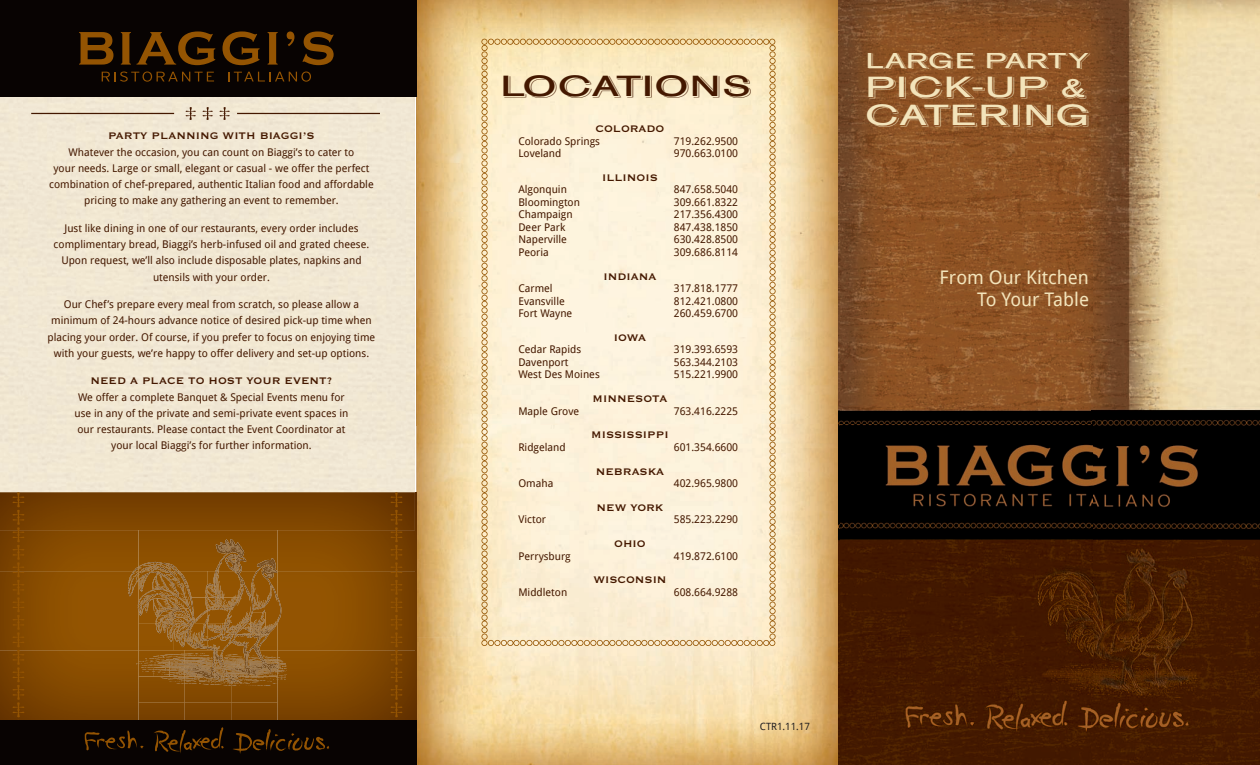
<style>
.page{position:relative;width:1260px;height:765px;background:#fff}
.page>*{position:absolute;margin:0;border:0;box-sizing:border-box;transform-origin:0 0}
.t1{font:28.75px/28.8px "AG Old Face Shaded";letter-spacing:.02em;color:#f3e4bb;scale:1.5 1}
.t2{font:28.75px "AG Old Face Shaded";letter-spacing:.01em;color:#441800;scale:1.5 1}
.t3{font:21.25px "AG Old Face Shaded";letter-spacing:.015em;color:#f3e4bb;scale:1.5 1}
.t4{font:18.75px/21.2px "Droid Sans";color:#f3e4bb;text-align:right}
.t5{font:700 12.5px "Copperplate Gothic BT";color:#441800}
.t6{font:10.62px/16.2px "Droid Sans";color:#441800;text-align:center}
.t7{font:10px "Droid Sans";color:#231f20}
</style>
<div class="page">
<div style="left:0;top:96px;width:416px;height:394px;background:#f1e7d3"></div>
<img style="left:416px;top:0;width:423px;height:765px">
<div style="left:0;top:0;width:416px;height:96px;background:#080302"></div>
<img style="left:0;top:490px;width:417px;height:240px">
<img style="left:138px;top:530px;width:87px;height:29px">
<img style="left:0;top:563px;width:128px;height:87px">
<img style="left:0;top:492px;width:415px;height:38px">
<img style="left:416px;top:492px;width:1px;height:237px">
<svg style="left:221px;top:541px;width:4px;height:10px"></svg>
<svg style="left:13px;top:492px;width:11px;height:228px;background:#7e4500"></svg>
<svg style="left:391px;top:492px;width:11px;height:228px;background:#7b4300"></svg>
<div style="left:0;top:720px;width:416px;height:45px;background:#080302"></div>
<hr style="left:31px;top:113px;width:143px;height:1px;background:#441800">
<hr style="left:237px;top:113px;width:143px;height:1px;background:#441800">
<svg style="left:186px;top:107px;width:44px;height:13px"></svg>
<svg style="left:79px;top:32px;width:34px;height:33px"></svg>
<svg style="left:121px;top:31px;width:94px;height:34px"></svg>
<svg style="left:222px;top:31px;width:38px;height:34px"></svg>
<svg style="left:268px;top:32px;width:10px;height:33px"></svg>
<svg style="left:287px;top:31px;width:7px;height:15px"></svg>
<svg style="left:302px;top:31px;width:32px;height:34px"></svg>
<svg style="left:102px;top:72px;width:112px;height:10px"></svg>
<svg style="left:228px;top:72px;width:83px;height:10px"></svg>
<svg style="left:233px;top:729px;width:96px;height:25px"></svg>
<svg style="left:154px;top:727px;width:70px;height:26px"></svg>
<svg style="left:85px;top:730px;width:59px;height:21px"></svg>
<svg style="left:481px;top:39px;width:295px;height:607px;background:#faedd1"></svg>
<img style="left:840px;top:0;width:420px;height:765px">
<img style="left:839px;top:0;width:1px;height:765px">
<img style="left:251px;top:558px;width:21px;height:1px">
<img style="left:225px;top:539px;width:19px;height:16px">
<img style="left:236px;top:555px;width:6px;height:4px">
<svg style="left:128px;top:559px;width:159px;height:127px;background:#96611e"></svg>
<p class="t5" style="left:108px;top:129px;width:208px">PARTY PLANNING WITH BIAGGI’S</p>
<p class="t6" style="left:49px;top:143px;width:326px">Whatever the occasion, you can count on Biaggi’s to cater to<br>your needs. Large or small, elegant or casual - we offer the perfect combination of chef-prepared, authentic Italian food and affordable pricing to make any gathering an event to remember.</p>
<p class="t6" style="left:54px;top:220px;width:317px">Just like dining in one of our restaurants, every order includes complimentary bread, Biaggi’s herb-infused oil and grated cheese.<br>Upon request, we’ll also include disposable plates, napkins and utensils with your order.</p>
<p class="t6" style="left:48px;top:296px;width:329px">Our Chef’s prepare every meal from scratch, so please allow a minimum of 24-hours advance notice of desired pick-up time when placing your order. Of course, if you prefer to focus on enjoying time with your guests, we’re happy to offer delivery and set-up options.</p>
<p class="t5" style="left:90px;top:374px;width:244px">NEED A PLACE TO HOST YOUR EVENT?</p>
<p class="t6" style="left:75px;top:388px;width:275px">We offer a complete Banquet &amp; Special Events menu for use in any of the private and semi-private event spaces in our restaurants. Please contact the Event Coordinator at your local Biaggi’s for further information.</p>
<h1 class="t2" style="left:501px;top:68px;width:168px">LOCATIONS</h1>
<p class="t5" style="left:596px;top:122px;width:70px">COLORADO</p>
<p class="t6" style="left:518px;top:132px;width:83px">Colorado Springs</p>
<p class="t6" style="left:674px;top:132px;width:66px">719.262.9500</p>
<p class="t6" style="left:518px;top:145px;width:44px">Loveland</p>
<p class="t6" style="left:674px;top:145px;width:66px">970.663.0100</p>
<p class="t5" style="left:602px;top:171px;width:57px">ILLINOIS</p>
<p class="t6" style="left:518px;top:181px;width:50px">Algonquin</p>
<p class="t6" style="left:674px;top:181px;width:66px">847.658.5040</p>
<p class="t6" style="left:518px;top:194px;width:63px">Bloomington</p>
<p class="t6" style="left:674px;top:194px;width:66px">309.661.8322</p>
<p class="t6" style="left:518px;top:206px;width:56px">Champaign</p>
<p class="t6" style="left:674px;top:206px;width:66px">217.356.4300</p>
<p class="t6" style="left:518px;top:219px;width:48px">Deer Park</p>
<p class="t6" style="left:674px;top:219px;width:66px">847.438.1850</p>
<p class="t6" style="left:518px;top:231px;width:50px">Naperville</p>
<p class="t6" style="left:674px;top:231px;width:66px">630.428.8500</p>
<p class="t6" style="left:518px;top:244px;width:32px">Peoria</p>
<p class="t6" style="left:674px;top:244px;width:66px">309.686.8114</p>
<p class="t5" style="left:604px;top:270px;width:54px">INDIANA</p>
<p class="t6" style="left:518px;top:280px;width:36px">Carmel</p>
<p class="t6" style="left:674px;top:280px;width:66px">317.818.1777</p>
<p class="t6" style="left:518px;top:292px;width:48px">Evansville</p>
<p class="t6" style="left:674px;top:292px;width:66px">812.421.0800</p>
<p class="t6" style="left:518px;top:305px;width:55px">Fort Wayne</p>
<p class="t6" style="left:674px;top:305px;width:66px">260.459.6700</p>
<p class="t5" style="left:614px;top:331px;width:34px">IOWA</p>
<p class="t6" style="left:518px;top:341px;width:64px">Cedar Rapids</p>
<p class="t6" style="left:674px;top:341px;width:66px">319.393.6593</p>
<p class="t6" style="left:518px;top:354px;width:52px">Davenport</p>
<p class="t6" style="left:674px;top:354px;width:66px">563.344.2103</p>
<p class="t6" style="left:518px;top:366px;width:83px">West Des Moines</p>
<p class="t6" style="left:674px;top:366px;width:66px">515.221.9900</p>
<p class="t5" style="left:593px;top:392px;width:76px">MINNESOTA</p>
<p class="t6" style="left:518px;top:402px;width:62px">Maple Grove</p>
<p class="t6" style="left:674px;top:402px;width:66px">763.416.2225</p>
<p class="t5" style="left:591px;top:428px;width:79px">MISSISSIPPI</p>
<p class="t6" style="left:518px;top:439px;width:49px">Ridgeland</p>
<p class="t6" style="left:674px;top:439px;width:66px">601.354.6600</p>
<p class="t5" style="left:596px;top:465px;width:70px">NEBRASKA</p>
<p class="t6" style="left:518px;top:475px;width:36px">Omaha</p>
<p class="t6" style="left:674px;top:475px;width:66px">402.965.9800</p>
<p class="t5" style="left:596px;top:501px;width:68px">NEW YORK</p>
<p class="t6" style="left:518px;top:511px;width:29px">Victor</p>
<p class="t6" style="left:674px;top:511px;width:66px">585.223.2290</p>
<p class="t5" style="left:614px;top:537px;width:33px">OHIO</p>
<p class="t6" style="left:518px;top:547px;width:54px">Perrysburg</p>
<p class="t6" style="left:674px;top:547px;width:66px">419.872.6100</p>
<p class="t5" style="left:593px;top:573px;width:75px">WISCONSIN</p>
<p class="t6" style="left:518px;top:584px;width:50px">Middleton</p>
<p class="t6" style="left:674px;top:584px;width:66px">608.664.9288</p>
<p class="t7" style="left:760px;top:720px;width:52px">CTR1.11.17</p>
<h2 class="t3" style="left:866px;top:47px;width:151px">LARGE PARTY</h2>
<h1 class="t1" style="left:866px;top:73px;width:151px">PICK-UP &amp;<br>CATERING</h1>
<h3 class="t4" style="left:940px;top:266px;width:151px">From Our Kitchen<br>To Your Table</h3>
</div>
